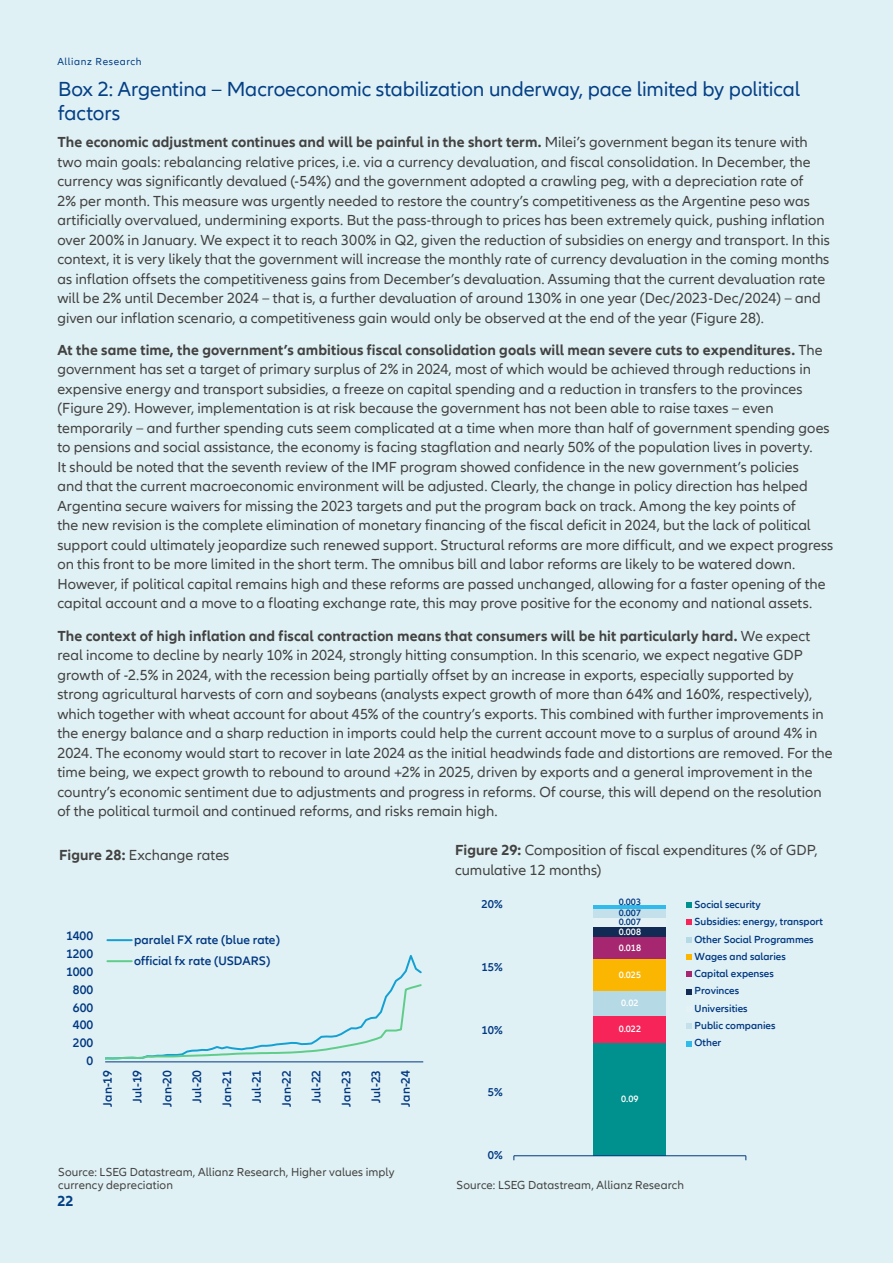
<style>
.page{position:relative;width:893px;height:1263px;background:#e0f1f5}
.page>*{position:absolute;margin:0;border:0;box-sizing:border-box;transform-origin:0 0}
.t1{font:21px/23.4px "Allianz Neo";letter-spacing:-.005em;color:#033f85}
.t2{font:15px/19.5px "Allianz Neo";letter-spacing:.005em;color:#424241}
.t3{font:700 15px "Allianz Neo";color:#033f85}
.t4{font:600 12.6px/21.1px "Allianz Neo";color:#003781}
.t5{font:12px/13.5px "Allianz Neo";letter-spacing:.01em;color:#424241}
.t6{font:600 11.7px "Allianz Neo";color:#003781}
.t7{font:600 10.65px/17.2px "Allianz Neo";color:#003781}
.t8{font:10.5px "Allianz Neo";letter-spacing:.06em;color:#033f85}
.t9{font:600 9.45px "Allianz Neo";color:#fff}
.t10{font:600 9.45px "Allianz Neo";color:#003781}
.s1{font-weight:700}
</style>
<div class="page">
<svg style="left:105px;top:955px;width:319px;height:108px"></svg>
<hr style="left:107px;top:939px;width:25px;height:2px;background:#13a0d3">
<hr style="left:107px;top:960px;width:25px;height:2px;background:#5fcd8a">
<div style="left:594px;top:1043px;width:72px;height:113px;background:#00908d"></div>
<div style="left:594px;top:1015px;width:72px;height:28px;background:#f62459"></div>
<div style="left:594px;top:990px;width:72px;height:25px;background:#b5dae6"></div>
<div style="left:594px;top:959px;width:72px;height:31px;background:#fab600"></div>
<div style="left:594px;top:936px;width:72px;height:23px;background:#a6276f"></div>
<div style="left:594px;top:926px;width:72px;height:10px;background:#122b54"></div>
<div style="left:594px;top:918px;width:72px;height:8px;background:#e5f2f5"></div>
<div style="left:594px;top:909px;width:72px;height:9px;background:#c4e1eb"></div>
<hr style="left:594px;top:905px;width:72px;height:4px;background:#31bbec">
<hr style="left:514px;top:1155px;width:232px;height:1px;background:#003781">
<svg style="left:686px;top:902px;width:6px;height:6px"></svg>
<svg style="left:686px;top:919px;width:6px;height:6px"></svg>
<svg style="left:686px;top:937px;width:6px;height:6px"></svg>
<svg style="left:686px;top:954px;width:6px;height:6px"></svg>
<svg style="left:686px;top:971px;width:6px;height:6px"></svg>
<svg style="left:686px;top:989px;width:6px;height:5px"></svg>
<svg style="left:686px;top:1023px;width:6px;height:6px"></svg>
<svg style="left:686px;top:1041px;width:6px;height:5px"></svg>
<p class="t8" style="left:57px;top:56px;width:86px">Allianz Research</p>
<h1 class="t1" style="left:58px;top:78px;width:743px">Box 2: Argentina – Macroeconomic stabilization underway, pace limited by political factors</h1>
<p class="t2" style="left:57px;top:133px;width:774px"><span class="s1">The economic adjustment continues and will be painful in the short term.</span> Milei’s government began its tenure with two main goals: rebalancing relative prices, i.e. via a currency devaluation, and fiscal consolidation. In December, the currency was significantly devalued (-54%) and the government adopted a crawling peg, with a depreciation rate of<br>2% per month. This measure was urgently needed to restore the country’s competitiveness as the Argentine peso was artificially overvalued, undermining exports. But the pass-through to prices has been extremely quick, pushing inflation over 200% in January. We expect it to reach 300% in Q2, given the reduction of subsidies on energy and transport. In this context, it is very likely that the government will increase the monthly rate of currency devaluation in the coming months as inflation offsets the competitiveness gains from December’s devaluation. Assuming that the current devaluation rate will be 2% until December 2024 – that is, a further devaluation of around 130% in one year (Dec/2023-Dec/2024) – and given our inflation scenario, a competitiveness gain would only be observed at the end of the year (Figure 28).</p>
<p class="t2" style="left:57px;top:340px;width:777px"><span class="s1">At the same time, the government’s ambitious fiscal consolidation goals will mean severe cuts to expenditures.</span> The government has set a target of primary surplus of 2% in 2024, most of which would be achieved through reductions in expensive energy and transport subsidies, a freeze on capital spending and a reduction in transfers to the provinces (Figure 29). However, implementation is at risk because the government has not been able to raise taxes – even temporarily – and further spending cuts seem complicated at a time when more than half of government spending goes to pensions and social assistance, the economy is facing stagflation and nearly 50% of the population lives in poverty.<br>It should be noted that the seventh review of the IMF program showed confidence in the new government’s policies<br>and that the current macroeconomic environment will be adjusted. Clearly, the change in policy direction has helped Argentina secure waivers for missing the 2023 targets and put the program back on track. Among the key points of<br>the new revision is the complete elimination of monetary financing of the fiscal deficit in 2024, but the lack of political support could ultimately jeopardize such renewed support. Structural reforms are more difficult, and we expect progress on this front to be more limited in the short term. The omnibus bill and labor reforms are likely to be watered down.<br>However, if political capital remains high and these reforms are passed unchanged, allowing for a faster opening of the capital account and a move to a floating exchange rate, this may prove positive for the economy and national assets.</p>
<p class="t2" style="left:57px;top:626px;width:777px"><span class="s1">The context of high inflation and fiscal contraction means that consumers will be hit particularly hard.</span> We expect real income to decline by nearly 10% in 2024, strongly hitting consumption. In this scenario, we expect negative GDP growth of -2.5% in 2024, with the recession being partially offset by an increase in exports, especially supported by strong agricultural harvests of corn and soybeans (analysts expect growth of more than 64% and 160%, respectively), which together with wheat account for about 45% of the country’s exports. This combined with further improvements in the energy balance and a sharp reduction in imports could help the current account move to a surplus of around 4% in 2024. The economy would start to recover in late 2024 as the initial headwinds fade and distortions are removed. For the time being, we expect growth to rebound to around +2% in 2025, driven by exports and a general improvement in the country’s economic sentiment due to adjustments and progress in reforms. Of course, this will depend on the resolution of the political turmoil and continued reforms, and risks remain high.</p>
<p class="t2" style="left:59px;top:846px;width:172px"><span class="s1">Figure 28:</span> Exchange rates</p>
<p class="t4" style="left:66px;top:925px;width:29px">1400</p>
<p class="t4" style="left:66px;top:943px;width:29px">1200</p>
<p class="t4" style="left:66px;top:961px;width:29px">1000</p>
<p class="t4" style="left:73px;top:979px;width:22px">800</p>
<p class="t4" style="left:73px;top:997px;width:22px">600</p>
<p class="t4" style="left:73px;top:1015px;width:22px">400</p>
<p class="t4" style="left:73px;top:1033px;width:22px">200</p>
<p class="t4" style="left:86px;top:1051px;width:8px">0</p>
<p class="t4" style="left:134px;top:929px;width:147px">paralel FX rate (blue rate) official fx rate (USDARS)</p>
<p class="t4" style="left:97px;top:1106px;width:38px;rotate:-90deg">Jan-19</p>
<p class="t4" style="left:127px;top:1103px;width:34px;rotate:-90deg">Jul-19</p>
<p class="t4" style="left:157px;top:1106px;width:38px;rotate:-90deg">Jan-20</p>
<p class="t4" style="left:187px;top:1103px;width:34px;rotate:-90deg">Jul-20</p>
<p class="t4" style="left:217px;top:1106px;width:38px;rotate:-90deg">Jan-21</p>
<p class="t4" style="left:246px;top:1103px;width:34px;rotate:-90deg">Jul-21</p>
<p class="t4" style="left:276px;top:1106px;width:38px;rotate:-90deg">Jan-22</p>
<p class="t4" style="left:306px;top:1103px;width:34px;rotate:-90deg">Jul-22</p>
<p class="t4" style="left:336px;top:1106px;width:38px;rotate:-90deg">Jan-23</p>
<p class="t4" style="left:366px;top:1103px;width:34px;rotate:-90deg">Jul-23</p>
<p class="t4" style="left:395px;top:1106px;width:38px;rotate:-90deg">Jan-24</p>
<p class="t5" style="left:58px;top:1165px;width:338px">Source: LSEG Datastream, Allianz Research, Higher values imply currency depreciation</p>
<p class="t3" style="left:57px;top:1192px;width:18px">22</p>
<p class="t2" style="left:455px;top:841px;width:364px"><span class="s1">Figure 29:</span> Composition of fiscal expenditures (% of GDP, cumulative 12 months)</p>
<p class="t10" style="left:619px;top:896px;width:24px">0.003</p>
<p class="t6" style="left:482px;top:898px;width:23px">20%</p>
<p class="t7" style="left:695px;top:896px;width:130px">Social security<br>Subsidies: energy, transport<br>Other Social Programmes<br>Wages and salaries<br>Capital expenses<br>Provinces<br>Universities<br>Public companies<br>Other</p>
<p class="t10" style="left:619px;top:908px;width:24px">0.007</p>
<p class="t10" style="left:619px;top:916px;width:24px">0.007</p>
<p class="t9" style="left:619px;top:926px;width:24px">0.008</p>
<p class="t9" style="left:619px;top:942px;width:24px">0.018</p>
<p class="t6" style="left:482px;top:960px;width:23px">15%</p>
<p class="t9" style="left:619px;top:969px;width:24px">0.025</p>
<p class="t9" style="left:621px;top:997px;width:19px">0.02</p>
<p class="t6" style="left:482px;top:1023px;width:23px">10%</p>
<p class="t9" style="left:619px;top:1024px;width:24px">0.022</p>
<p class="t6" style="left:488px;top:1085px;width:16px">5%</p>
<p class="t6" style="left:488px;top:1148px;width:16px">0%</p>
<p class="t9" style="left:621px;top:1094px;width:19px">0.09</p>
<p class="t5" style="left:457px;top:1178px;width:229px">Source: LSEG Datastream, Allianz Research</p>
</div>
